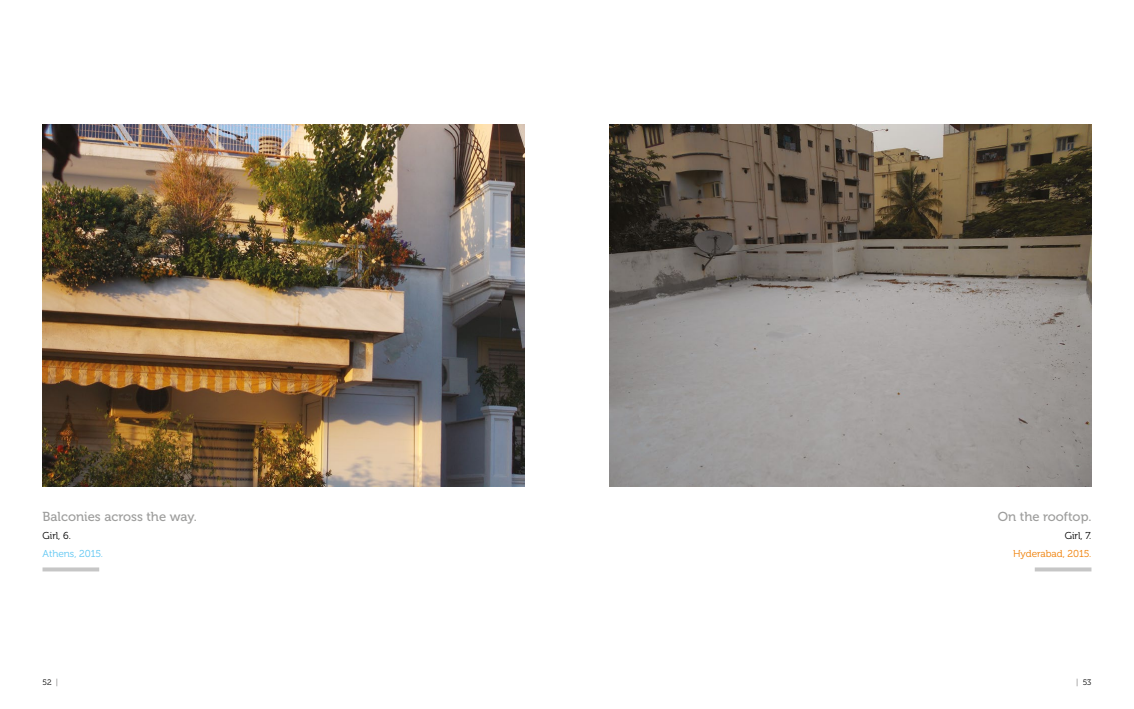
<style>
.page{position:relative;width:1134px;height:709px;background:#fff}
.page>*{position:absolute;margin:0;border:0;box-sizing:border-box;transform-origin:0 0}
.t1{font:13px "Museo 500";color:#9d9d9c}
.t2{font:10px "Museo 300";letter-spacing:-.005em;color:#ef7d00}
.t3{font:10px "Museo 300";color:#000}
.t4{font:10px "Museo 300";color:#5bc5f2}
.t5{font:8px "Museo 300";color:#000}
.s1{color:#706f6f}
</style>
<div class="page">
<img style="left:43px;top:125px;width:481px;height:361px">
<svg style="left:43px;top:567px;width:56px;height:4px"></svg>
<img style="left:609px;top:125px;width:482px;height:361px">
<svg style="left:1035px;top:567px;width:56px;height:4px"></svg>
<p class="t1" style="left:43px;top:509px;width:156px">Balconies across the way.</p>
<p class="t3" style="left:43px;top:530px;width:30px">Girl, 6.</p>
<p class="t4" style="left:43px;top:548px;width:62px">Athens, 2015.</p>
<p class="t1" style="left:998px;top:509px;width:95px">On the rooftop.</p>
<p class="t3" style="left:1065px;top:530px;width:28px">Girl, 7.</p>
<p class="t2" style="left:1013px;top:548px;width:80px">Hyderabad, 2015.</p>
<p class="t5" style="left:43px;top:678px;width:17px">52 <span class="s1">|</span></p>
<p class="t5" style="left:1076px;top:678px;width:17px"><span class="s1">|</span> 53</p>
</div>
